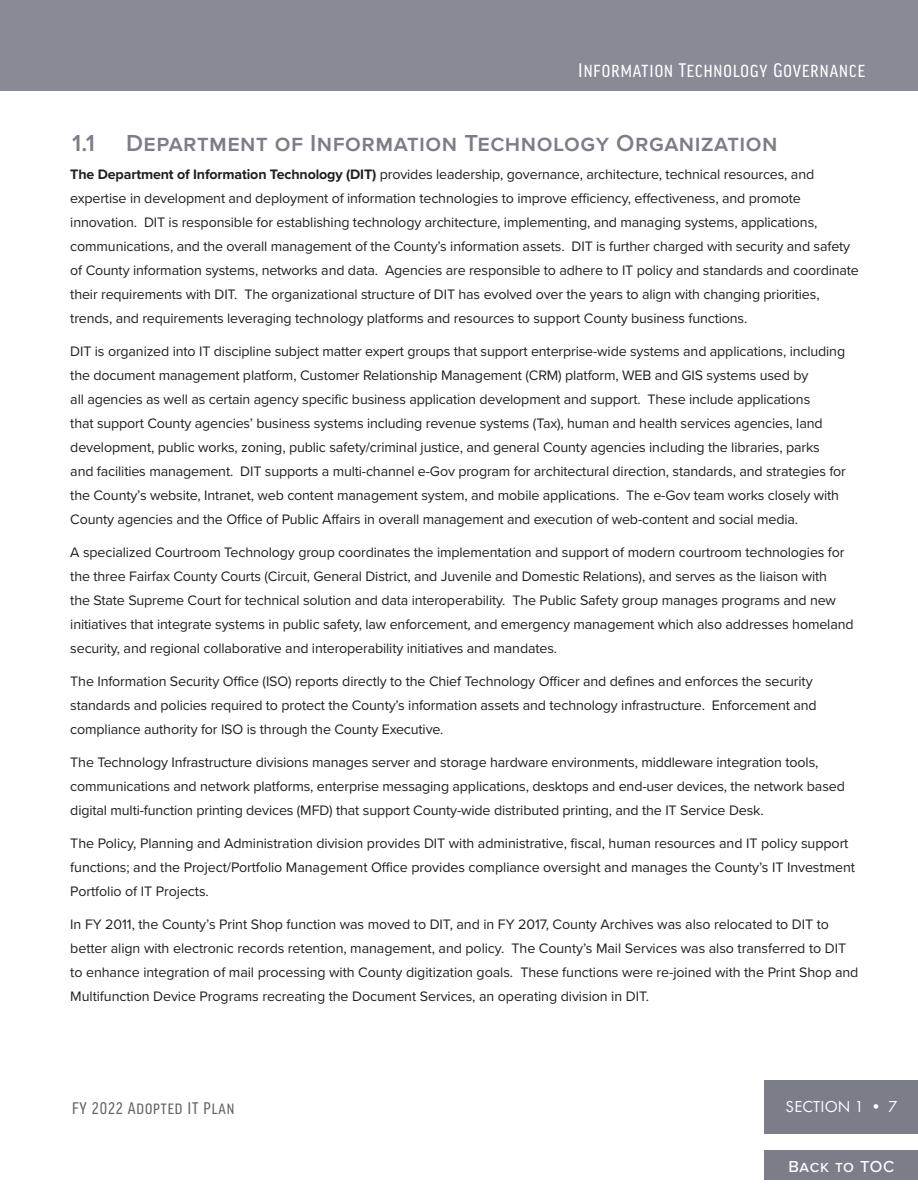
<style>
.page{position:relative;width:918px;height:1188px;background:#fff}
.page>*{position:absolute;margin:0;border:0;box-sizing:border-box;transform-origin:0 0}
.t1{font:600 24px "Proxima Nova";letter-spacing:.02em;color:#7b7d89}
.t2{font:condensed 21px "Good Headline Pro";letter-spacing:.05em;color:#fff}
.t3{font:condensed 18px "Good Headline Pro";letter-spacing:.05em;color:#636366}
.t4{font:16.5px "Futura PT";color:#fff}
.t5{font:500 16.5px "Proxima Nova";letter-spacing:.035em;color:#fff}
.Paragraph{font:14.25px/24px "Proxima Nova";letter-spacing:-.01em;color:#231f20}
.s1{font-weight:700}
</style>
<div class="page">
<div style="left:765px;top:1150px;width:153px;height:30px;background:#7b7d89"></div>
<div style="left:765px;top:1080px;width:153px;height:54px;background:#7b7d89"></div>
<div style="left:0;top:0;width:918px;height:90px;background:#888a95"></div>
<h2 class="t2" style="left:578px;top:59px;width:288px">Information Technology Governance</h2>
<h2 class="t1" style="left:72px;top:125px;width:24px">1.1</h2>
<h2 class="t1" style="left:126px;top:125px;width:653px">Department of Information Technology Organization</h2>
<p class="Paragraph" style="left:70px;top:162px;width:790px"><span class="s1">The Department of Information Technology (DIT)</span> provides leadership, governance, architecture, technical resources, and expertise in development and deployment of information technologies to improve efficiency, effectiveness, and promote innovation. DIT is responsible for establishing technology architecture, implementing, and managing systems, applications, communications, and the overall management of the County’s information assets. DIT is further charged with security and safety of County information systems, networks and data. Agencies are responsible to adhere to IT policy and standards and coordinate their requirements with DIT. The organizational structure of DIT has evolved over the years to align with changing priorities, trends, and requirements leveraging technology platforms and resources to support County business functions.</p>
<p class="Paragraph" style="left:70px;top:339px;width:777px">DIT is organized into IT discipline subject matter expert groups that support enterprise-wide systems and applications, including the document management platform, Customer Relationship Management (CRM) platform, WEB and GIS systems used by<br>all agencies as well as certain agency specific business application development and support. These include applications<br>that support County agencies’ business systems including revenue systems (Tax), human and health services agencies, land development, public works, zoning, public safety/criminal justice, and general County agencies including the libraries, parks and facilities management. DIT supports a multi-channel e-Gov program for architectural direction, standards, and strategies for the County’s website, Intranet, web content management system, and mobile applications. The e-Gov team works closely with County agencies and the Office of Public Affairs in overall management and execution of web-content and social media.</p>
<p class="Paragraph" style="left:70px;top:540px;width:785px">A specialized Courtroom Technology group coordinates the implementation and support of modern courtroom technologies for the three Fairfax County Courts (Circuit, General District, and Juvenile and Domestic Relations), and serves as the liaison with<br>the State Supreme Court for technical solution and data interoperability. The Public Safety group manages programs and new initiatives that integrate systems in public safety, law enforcement, and emergency management which also addresses homeland security, and regional collaborative and interoperability initiatives and mandates.</p>
<p class="Paragraph" style="left:70px;top:669px;width:748px">The Information Security Office (ISO) reports directly to the Chief Technology Officer and defines and enforces the security standards and policies required to protect the County’s information assets and technology infrastructure. Enforcement and compliance authority for ISO is through the County Executive.</p>
<p class="Paragraph" style="left:70px;top:750px;width:776px">The Technology Infrastructure divisions manages server and storage hardware environments, middleware integration tools, communications and network platforms, enterprise messaging applications, desktops and end-user devices, the network based digital multi-function printing devices (MFD) that support County-wide distributed printing, and the IT Service Desk.</p>
<p class="Paragraph" style="left:70px;top:831px;width:786px">The Policy, Planning and Administration division provides DIT with administrative, fiscal, human resources and IT policy support functions; and the Project/Portfolio Management Office provides compliance oversight and manages the County’s IT Investment<br>Portfolio of IT Projects.</p>
<p class="Paragraph" style="left:70px;top:912px;width:790px">In FY 2011, the County’s Print Shop function was moved to DIT, and in FY 2017, County Archives was also relocated to DIT to better align with electronic records retention, management, and policy. The County’s Mail Services was also transferred to DIT to enhance integration of mail processing with County digitization goals. These functions were re-joined with the Print Shop and Multifunction Device Programs recreating the Document Services, an operating division in DIT.</p>
<p class="t3" style="left:72px;top:1098px;width:164px">FY 2022 Adopted IT Plan</p>
<p class="t4" style="left:786px;top:1097px;width:113px">SECTION 1 • 7</p>
<p class="t5" style="left:788px;top:1154px;width:108px">Back to TOC</p>
</div>
